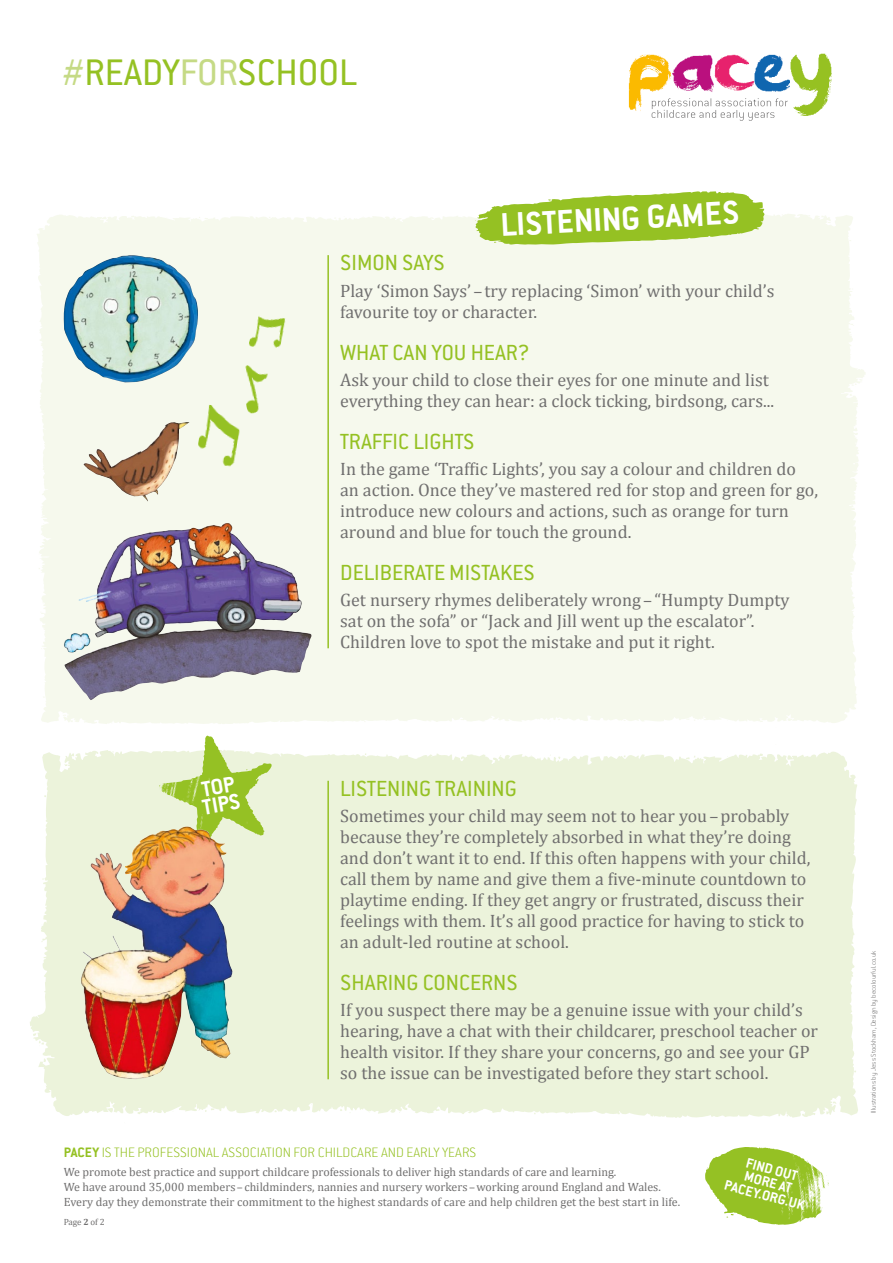
<style>
.page{position:relative;width:893px;height:1263px;background:#fff}
.page>*{position:absolute;margin:0;border:0;box-sizing:border-box;transform-origin:0 0}
.t1{font:40.65px "Conduit ITC Std";color:#95c123}
.t2{font:700 36px "Conduit ITC Std";color:#fff}
.t3{font:24px "Conduit ITC Std";color:#95c123}
.t4{font:700 24px/18px "Conduit ITC Std";color:#fff}
.t5{font:18px/21px "Cambria";color:#706f6f}
.t6{font:700 15.45px/27px "Conduit ITC Std";color:#fff;text-align:center}
.t7{font:200 15px "Conduit ITC Std";color:#95c123}
.t8{font:12px/15px "Cambria";color:#706f6f}
.t9{font:9px "Cambria";letter-spacing:-.01em;color:#706f6f}
.t10{font:200 7.5px "Conduit ITC Std";color:#706f6f}
.s1{color:#c5da85}
.s2{font-weight:700}
</style>
<div class="page">
<svg style="left:30px;top:750px;width:828px;height:368px;background:#eaf1db"></svg>
<div style="left:37px;top:214px;width:829px;height:510px;background:#f6f9ed"></div>
<hr style="left:327px;top:255px;width:2px;height:393px;background:#95c123">
<img style="left:671px;top:54px;width:84px;height:38px">
<img style="left:755px;top:54px;width:36px;height:38px">
<img style="left:628px;top:54px;width:43px;height:62px">
<img style="left:791px;top:53px;width:41px;height:63px">
<svg style="left:652px;top:98px;width:136px;height:23px"></svg>
<hr style="left:327px;top:781px;width:2px;height:298px;background:#95c123">
<svg style="left:475px;top:191px;width:290px;height:54px;background:#adcf55"></svg>
<img style="left:64px;top:255px;width:134px;height:127px">
<img style="left:83px;top:422px;width:107px;height:80px">
<img style="left:196px;top:404px;width:47px;height:64px">
<img style="left:238px;top:361px;width:37px;height:54px">
<img style="left:248px;top:312px;width:39px;height:41px">
<img style="left:64px;top:525px;width:248px;height:175px">
<img style="left:159px;top:736px;width:106px;height:112px">
<img style="left:81px;top:826px;width:118px;height:255px">
<img style="left:705px;top:1147px;width:117px;height:78px">
<h1 class="t1" style="left:62px;top:48px;width:296px"><span class="s1">#</span>READY<span class="s1">FO R</span>SCHOO L</h1>
<h2 class="t2" style="left:499px;top:203px;width:241px;rotate:-3deg">Li stening games</h2>
<h3 class="t4" style="left:198px;top:780px;width:40px;rotate:-10deg">TOP<br>TIPS</h3>
<h3 class="t3" style="left:340px;top:248px;width:106px">SIMON SAYS</h3>
<p class="t5" style="left:340px;top:280px;width:436px">Play ‘Simon Says’–try replacing ‘Simon’ with your child’s favourite toy or character.</p>
<h3 class="t3" style="left:340px;top:337px;width:191px">WHAT CAN YOU HEAR?</h3>
<p class="t5" style="left:340px;top:369px;width:436px">Ask your child to close their eyes for one minute and list everything they can hear: a clock ticking, birdsong, cars...</p>
<h3 class="t3" style="left:340px;top:427px;width:136px">TRAFFIC LIGHTS</h3>
<p class="t5" style="left:340px;top:458px;width:479px">In the game ‘Traffic Lights’, you say a colour and children do an action. Once they’ve mastered red for stop and green for go, introduce new colours and actions, such as orange for turn around and blue for touch the ground.</p>
<h3 class="t3" style="left:340px;top:558px;width:196px">DELIBERATE MISTAKES</h3>
<p class="t5" style="left:340px;top:590px;width:451px">Get nursery rhymes deliberately wrong–“Humpty Dumpty sat on the sofa” or “Jack and Jill went up the escalator”.<br>Children love to spot the mistake and put it right.</p>
<h3 class="t3" style="left:340px;top:774px;width:178px">LISTENING TRAINING</h3>
<p class="t5" style="left:340px;top:805px;width:472px">Sometimes your child may seem not to hear you–probably because they’re completely absorbed in what they’re doing and don’t want it to end. If this often happens with your child, call them by name and give them a five-minute countdown to playtime ending. If they get angry or frustrated, discuss their feelings with them. It’s all good practice for having to stick to an adult-led routine at school.</p>
<h3 class="t3" style="left:340px;top:968px;width:179px">SHARING CONCERNS</h3>
<p class="t5" style="left:340px;top:1000px;width:479px">If you suspect there may be a genuine issue with your child’s hearing, have a chat with their childcarer, preschool teacher or health visitor. If they share your concerns, go and see your GP so the issue can be investigated before they start school.</p>
<p class="t7" style="left:64px;top:1143px;width:414px"><span class="s2">PACEY</span> IS THE PROFESSIONAL ASSOCIATION FOR CHILDCARE AND EARLY YEARS</p>
<p class="t8" style="left:64px;top:1164px;width:618px">We promote best practice and support childcare professionals to deliver high standards of care and learning.<br>We have around 35,000 members–childminders, nannies and nursery workers–working around England and Wales.<br>Every day they demonstrate their commitment to the highest standards of care and help children get the best start in life.</p>
<p class="t9" style="left:64px;top:1216px;width:43px">Page <span class="s2">2</span> of 2</p>
<p class="t6" style="left:735px;top:1145px;width:84px;rotate:15deg">Find out pacey.org.uk</p>
<p class="t6" style="left:748px;top:1162px;width:50px;rotate:15deg">momore at</p>
<p class="t10" style="left:869px;top:1113px;width:164px;rotate:-90deg">I LLUSTRATIONS BY JESS STOCKHAM, DESIGN BY BECOLOURFUL.CO.UK</p>
</div>
